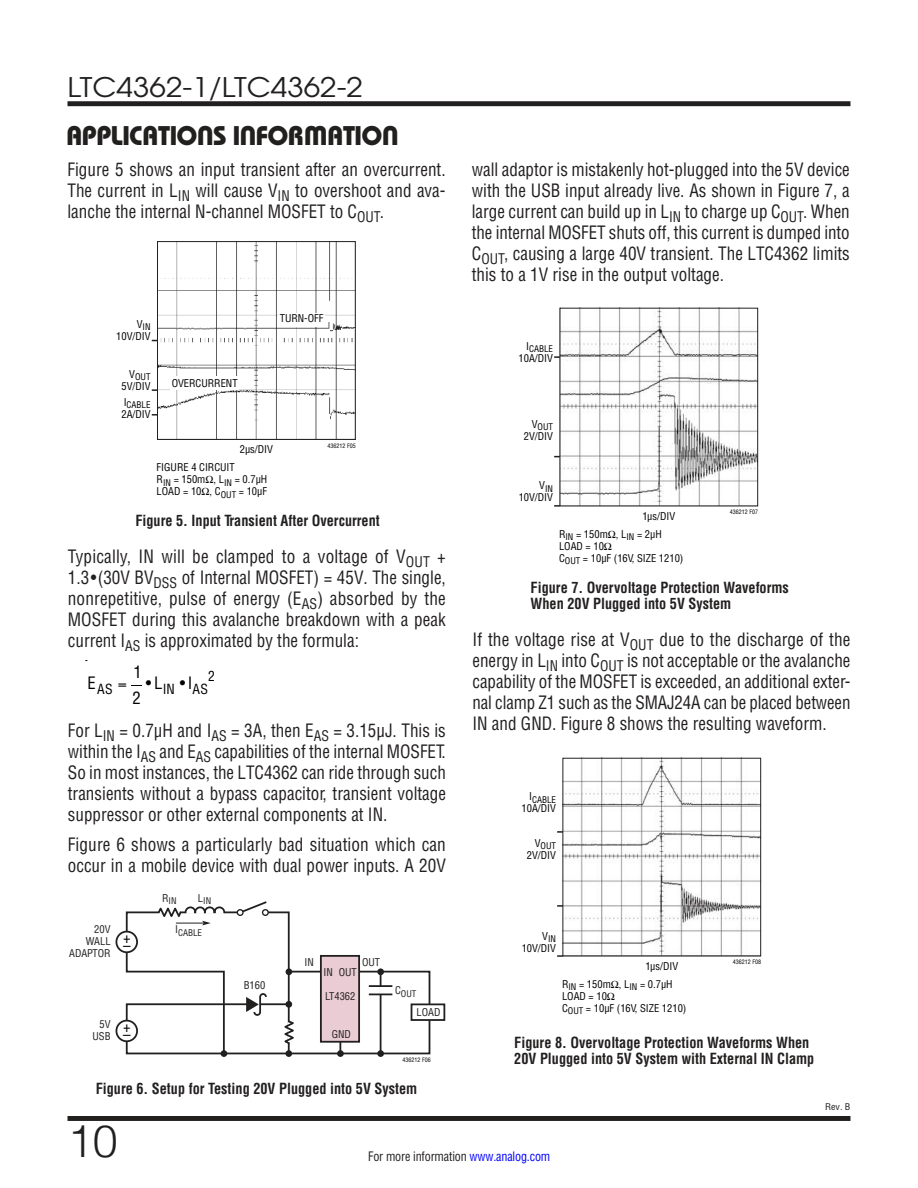
<style>
.page{position:relative;width:918px;height:1188px;background:#fff}
.page>*{position:absolute;margin:0;border:0;box-sizing:border-box;transform-origin:0 0}
.t1{font:300 45px "Helvetica";color:#221f1f}
.t2{font:27px "Linear Bauhaus";letter-spacing:-.02em;color:#221f1f}
.t3{font:27px "Avant Garde";color:#221f1f;scale:1.1 1}
.t4{font:18px/21px "Linear Helv Cond";color:#221f1f;text-align:justify;scale:.95 1}
.t5{font:18px/21px "Linear Helv Cond";color:#221f1f;text-align:justify;scale:.96 1}
.t6{font:16.65px/25.5px "Linear Helv Cond";color:#000}
.t7{font:700 15px/16.5px "Linear Helv Cond";color:#221f1f;scale:.95 1}
.t8{font:15px "Linear Helv Cond";color:#000}
.t9{font:13.65px "Linear Helv Cond";color:#000}
.t10{font:12.75px "Linear Helv Cond";letter-spacing:-.01em;color:#221f1f;scale:.95 1}
.t11{font:10.5px/12px "Linear Helv Cond";color:#000}
.t12{font:10.5px/12px "Linear Helv Cond";color:#221f1f;text-align:right}
.t13{font:9px "Linear Helv Cond";color:#000}
.t14{font:9px "Linear Helv Cond";color:#221f1f}
.t15{font:9px "Linear Helv Cond";color:#221f1f;scale:1.1 1}
.t16{font:6px "Linear Helv Cond";color:#000}
.s1{color:#00f}
</style>
<div class="page">
<div style="left:68px;top:101px;width:783px;height:5px;background:#221f1f"></div>
<div style="left:68px;top:1116px;width:783px;height:5px;background:#221f1f"></div>
<img style="left:159px;top:243px;width:195px;height:195px">
<div style="left:157px;top:241px;width:199px;height:199px;border:1px solid #221f1f"></div>
<svg style="left:152px;top:389px;width:6px;height:2px"></svg>
<svg style="left:152px;top:414px;width:6px;height:2px"></svg>
<div style="left:279px;top:313px;width:46px;height:13px;background:#fff"></div>
<div style="left:170px;top:376px;width:69px;height:14px;background:#fff"></div>
<div style="left:411px;top:1003px;width:34px;height:18px;background:#fff;border:2px solid #221f1f"></div>
<div style="left:221px;top:1050px;width:6px;height:7px;background:#221f1f;border-radius:50%"></div>
<div style="left:337px;top:1050px;width:7px;height:7px;background:#221f1f;border-radius:50%"></div>
<svg style="left:125px;top:901px;width:306px;height:154px"></svg>
<div style="left:116px;top:932px;width:21px;height:20px;background:#fff;border-radius:50%"></div>
<div style="left:116px;top:931px;width:22px;height:22px;border:2px solid #221f1f;border-radius:50%"></div>
<div style="left:116px;top:1021px;width:21px;height:20px;background:#fff;border-radius:50%"></div>
<div style="left:116px;top:1020px;width:22px;height:22px;border:2px solid #221f1f;border-radius:50%"></div>
<img style="left:561px;top:310px;width:195px;height:194px">
<svg style="left:554px;top:356px;width:6px;height:2px"></svg>
<svg style="left:554px;top:505px;width:6px;height:2px"></svg>
<img style="left:564px;top:760px;width:195px;height:194px">
<div style="left:562px;top:758px;width:199px;height:198px;border:1px solid #221f1f"></div>
<svg style="left:557px;top:831px;width:6px;height:2px"></svg>
<svg style="left:557px;top:905px;width:6px;height:2px"></svg>
<svg style="left:557px;top:955px;width:6px;height:2px"></svg>
<h2 class="t3" style="left:68px;top:77px;width:270px">LTC4362-1/LTC4362-2</h2>
<h2 class="t2" style="left:66px;top:120px;width:334px">APPLICATIONS INFORMATION</h2>
<p class="t4" style="left:67px;top:161px;width:400px">Figure 5 shows an input transient after an overcurrent.<br>The current in L<sub>IN</sub> will cause V<sub>IN</sub> to overshoot and ava&shy;lanche the internal N-channel MOSFET to C<sub>OUT</sub>.</p>
<p class="t4" style="left:472px;top:161px;width:399px">wall adaptor is mistakenly hot-plugged into the 5V device with the USB input already live. As shown in Figure 7, a large current can build up in L<sub>IN</sub> to charge up C<sub>OUT</sub>. When the internal MOSFET shuts off, this current is dumped into C<sub>OUT</sub>, causing a large 40V transient. The LTC4362 limits this to a 1V rise in the output voltage.</p>
<p class="t13" style="left:137px;top:323px;width:15px"><sup>V</sup>IN</p>
<p class="t11" style="left:116px;top:331px;width:36px">10V/DIV</p>
<p class="t13" style="left:129px;top:373px;width:23px"><sup>V</sup>OUT</p>
<p class="t11" style="left:122px;top:381px;width:31px">5V/DIV</p>
<p class="t13" style="left:124px;top:401px;width:28px"><sup>I</sup>CABLE</p>
<p class="t11" style="left:121px;top:409px;width:31px">2A/DIV</p>
<p class="t11" style="left:172px;top:377px;width:67px">OVERCURRENT</p>
<p class="t11" style="left:280px;top:313px;width:45px">TURN-OFF</p>
<p class="t11" style="left:240px;top:444px;width:35px">2µs/DIV</p>
<p class="t16" style="left:328px;top:443px;width:30px">436212 F05</p>
<p class="t11" style="left:157px;top:462px;width:112px">FIGURE 4 CIRCUIT<br>R<sub>IN</sub> = 150mΩ, L<sub>IN</sub> = 0.7µH<br>LOAD = 10Ω, C<sub>OUT</sub> = 10µF</p>
<p class="t7" style="left:135px;top:514px;width:259px">Figure 5. Input Transient After Overcurrent</p>
<p class="t5" style="left:68px;top:548px;width:395px">Typically, IN will be clamped to a voltage of V<sub>OUT</sub> + 1.3•(30V BV<sub>DSS</sub> of Internal MOSFET) = 45V. The single, nonrepetitive, pulse of energy (E<sub>AS</sub>) absorbed by the MOSFET during this avalanche breakdown with a peak current I<sub>AS</sub> is approximated by the formula:</p>
<p class="t9" style="left:87px;top:684px;width:27px"><sup>E</sup>AS</p>
<p class="t6" style="left:132px;top:661px;width:11px">1<br>2</p>
<p class="t6" style="left:146px;top:672px;width:64px">• L<sub>IN</sub> •I<sub>AS</sub></p>
<p class="t9" style="left:208px;top:670px;width:8px">2</p>
<p class="t4" style="left:68px;top:722px;width:400px">For L<sub>IN</sub> = 0.7µH and I<sub>AS</sub> = 3A, then E<sub>AS</sub> = 3.15µJ. This is within the I<sub>AS</sub> and E<sub>AS</sub> capabilities of the internal MOSFET.<br>So in most instances, the LTC4362 can ride through such transients without a bypass capacitor, transient voltage suppressor or other external components at IN.</p>
<p class="t5" style="left:68px;top:836px;width:395px">Figure 6 shows a particularly bad situation which can occur in a mobile device with dual power inputs. A 20V</p>
<p class="t12" style="left:69px;top:924px;width:43px">20V<br>WALL<br>ADAPTOR</p>
<p class="t8" style="left:123px;top:929px;width:9px">+</p>
<p class="t8" style="left:123px;top:937px;width:9px">–</p>
<p class="t12" style="left:93px;top:1019px;width:20px">5V<br>USB</p>
<p class="t8" style="left:123px;top:1018px;width:9px">+</p>
<p class="t8" style="left:123px;top:1026px;width:9px">–</p>
<p class="t14" style="left:162px;top:896px;width:16px"><sup>R</sup>IN</p>
<p class="t14" style="left:198px;top:896px;width:15px"><sup>L</sup>IN</p>
<p class="t14" style="left:175px;top:927px;width:28px"><sup>I</sup>CABLE</p>
<p class="t12" style="left:244px;top:980px;width:23px">B160</p>
<p class="t12" style="left:304px;top:956px;width:11px">IN</p>
<p class="t12" style="left:362px;top:956px;width:20px">OUT</p>
<p class="t12" style="left:339px;top:966px;width:20px">OUT</p>
<p class="t12" style="left:324px;top:966px;width:11px">IN</p>
<p class="t12" style="left:325px;top:990px;width:32px">LT4362</p>
<p class="t12" style="left:332px;top:1028px;width:21px">GND</p>
<p class="t14" style="left:395px;top:988px;width:23px"><sup>C</sup>OUT</p>
<p class="t12" style="left:417px;top:1006px;width:25px">LOAD</p>
<p class="t16" style="left:403px;top:1057px;width:30px">436212 F06</p>
<p class="t7" style="left:96px;top:1081px;width:340px">Figure 6. Setup for Testing 20V Plugged into 5V System</p>
<p class="t13" style="left:526px;top:346px;width:28px"><sup>I</sup>CABLE</p>
<p class="t11" style="left:519px;top:353px;width:36px">10A/DIV</p>
<p class="t13" style="left:532px;top:423px;width:23px"><sup>V</sup>OUT</p>
<p class="t11" style="left:524px;top:431px;width:31px">2V/DIV</p>
<p class="t13" style="left:539px;top:485px;width:15px"><sup>V</sup>IN</p>
<p class="t11" style="left:519px;top:493px;width:36px">10V/DIV</p>
<p class="t11" style="left:642px;top:511px;width:34px">1µs/DIV</p>
<p class="t11" style="left:559px;top:529px;width:126px">R<sub>IN</sub> = 150mΩ, L<sub>IN</sub> = 2µH<br>LOAD = 10Ω<br>C<sub>OUT</sub> = 10µF (16V, SIZE 1210)</p>
<p class="t16" style="left:730px;top:510px;width:30px">436212 F07</p>
<p class="t7" style="left:531px;top:580px;width:273px">Figure 7. Overvoltage Protection Waveforms<br>When 20V Plugged into 5V System</p>
<p class="t5" style="left:472px;top:631px;width:395px">If the voltage rise at V<sub>OUT</sub> due to the discharge of the energy in L<sub>IN</sub> into C<sub>OUT</sub> is not acceptable or the avalanche capability of the MOSFET is exceeded, an additional exter&shy;nal clamp Z1 such as the SMAJ24A can be placed between IN and GND. Figure 8 shows the resulting waveform.</p>
<p class="t13" style="left:529px;top:796px;width:28px"><sup>I</sup>CABLE</p>
<p class="t11" style="left:522px;top:803px;width:36px">10A/DIV</p>
<p class="t13" style="left:535px;top:842px;width:23px"><sup>V</sup>OUT</p>
<p class="t11" style="left:527px;top:850px;width:31px">2V/DIV</p>
<p class="t13" style="left:542px;top:935px;width:15px"><sup>V</sup>IN</p>
<p class="t11" style="left:522px;top:943px;width:36px">10V/DIV</p>
<p class="t11" style="left:645px;top:961px;width:34px">1µs/DIV</p>
<p class="t11" style="left:562px;top:979px;width:126px">R<sub>IN</sub> = 150mΩ, L<sub>IN</sub> = 0.7µH<br>LOAD = 10Ω<br>C<sub>OUT</sub> = 10µF (16V, SIZE 1210)</p>
<p class="t16" style="left:733px;top:960px;width:30px">436212 F08</p>
<p class="t7" style="left:514px;top:1035px;width:317px">Figure 8. Overvoltage Protection Waveforms When<br>20V Plugged into 5V System with External IN Clamp</p>
<p class="t15" style="left:825px;top:1102px;width:24px">Rev. B</p>
<h1 class="t1" style="left:68px;top:1115px;width:52px">10</h1>
<p class="t10" style="left:368px;top:1151px;width:193px">For more information <span class="s1">www.analog.com</span></p>
</div>
